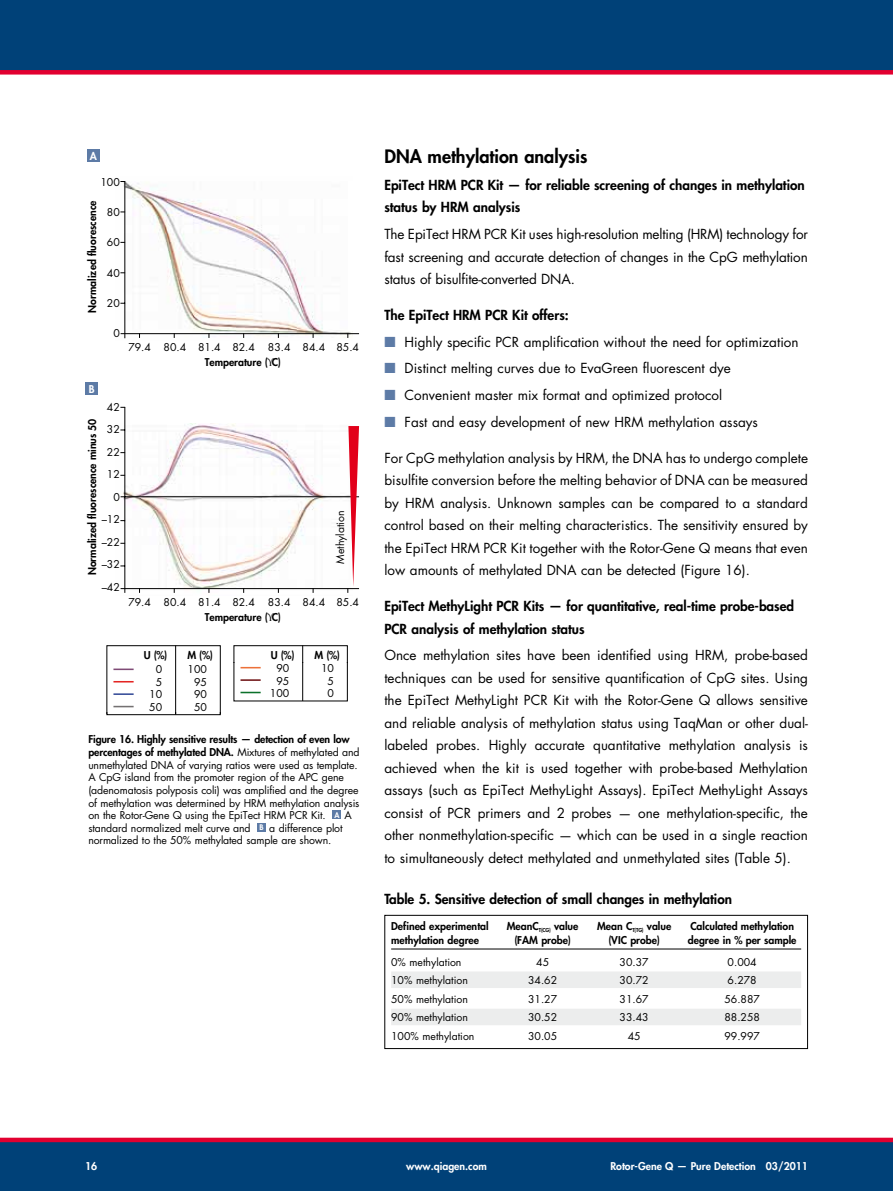
<style>
.page{position:relative;width:893px;height:1191px;background:#fff}
.page>*{position:absolute;margin:0;border:0;box-sizing:border-box;transform-origin:0 0}
.t1{font:800 18px "Futura";color:#000}
.t2{font:13.5px/22.5px "Futura";color:#000;text-align:justify}
.t3{font:800 13.5px/22.5px "Futura";color:#000}
.t4{font:10.5px/12.6px "Futura";letter-spacing:-.01em;color:#000;text-align:right}
.t5{font:800 10.5px "Futura";color:#000}
.t6{font:800 10.5px "Futura";color:#fff}
.s1{font-weight:800}
.s2{font-weight:800;font-size:7.5px;color:#fff}
.s3{color:#5d7ba6}
</style>
<div class="page">
<div style="left:0;top:0;width:893px;height:72px;background:#004178"></div>
<div style="left:0;top:1140px;width:893px;height:51px;background:#004178"></div>
<div style="left:0;top:70px;width:893px;height:5px;background:#e20030"></div>
<div style="left:0;top:1137px;width:893px;height:5px;background:#e20030"></div>
<div style="left:333px;top:810px;width:8px;height:9px;background:#5d7ba6"></div>
<div style="left:257px;top:823px;width:9px;height:8px;background:#5d7ba6"></div>
<div style="left:87px;top:149px;width:13px;height:13px;background:#5d7ba6"></div>
<div style="left:85px;top:382px;width:13px;height:13px;background:#5d7ba6"></div>
<hr style="left:391px;top:948px;width:410px;height:1px;background:#000">
<div style="left:391px;top:971px;width:410px;height:17px;background:#eceded"></div>
<div style="left:391px;top:1008px;width:410px;height:17px;background:#eceded"></div>
<div style="left:384px;top:915px;width:424px;height:134px;border:1px solid #000"></div>
<img style="left:120px;top:424px;width:227px;height:169px">
<hr style="left:121px;top:588px;width:238px;height:1px;background:#000">
<hr style="left:124px;top:407px;width:1px;height:186px;background:#000">
<hr style="left:121px;top:496px;width:238px;height:1px;background:#000">
<svg style="left:347px;top:426px;width:12px;height:167px"></svg>
<img style="left:120px;top:181px;width:232px;height:158px">
<hr style="left:121px;top:333px;width:238px;height:1px;background:#000">
<hr style="left:124px;top:181px;width:1px;height:157px;background:#000">
<div style="left:348px;top:181px;width:24px;height:149px;background:#fff"></div>
<svg style="left:106px;top:645px;width:115px;height:70px"></svg>
<svg style="left:233px;top:645px;width:115px;height:56px"></svg>
<hr style="left:241px;top:679px;width:20px;height:2px;background:#701416">
<hr style="left:241px;top:691px;width:20px;height:2px;background:#0c712b">
<hr style="left:302px;top:663px;width:1px;height:38px;background:#000">
<p class="t6" style="left:90px;top:149px;width:9px">A</p>
<p class="t4" style="left:101px;top:176px;width:21px">100</p>
<p class="t4" style="left:107px;top:206px;width:14px">80</p>
<p class="t4" style="left:107px;top:236px;width:14px">60</p>
<p class="t4" style="left:107px;top:266px;width:14px">40</p>
<p class="t4" style="left:107px;top:297px;width:14px">20</p>
<p class="t4" style="left:113px;top:327px;width:8px">0</p>
<p class="t5" style="left:86px;top:313px;width:113px;rotate:-90deg">Normalized fluorescence</p>
<p class="t4" style="left:128px;top:340px;width:24px">79.4</p>
<p class="t6" style="left:89px;top:382px;width:7px">B</p>
<p class="t4" style="left:102px;top:396px;width:20px;line-height:22.5px">42<br>32<br>22<br>12<br>0 –12 –22 –32 –42</p>
<p class="t5" style="left:86px;top:575px;width:158px;rotate:-90deg">Normalized fluorescence minus 50</p>
<p class="t4" style="left:128px;top:595px;width:24px">79.4</p>
<p class="t4" style="left:164px;top:340px;width:197px">80.4 81.4 82.4 83.4 84.4 85.4</p>
<p class="t5" style="left:205px;top:355px;width:78px">Temperature ( C)</p>
<p class="t4" style="left:334px;top:564px;width:55px;rotate:-90deg">Methylation</p>
<p class="t4" style="left:164px;top:595px;width:197px">80.4 81.4 82.4 83.4 84.4 85.4</p>
<p class="t5" style="left:271px;top:597px;width:25px">U (%)</p>
<p class="t5" style="left:315px;top:597px;width:27px">M (%)</p>
<p class="t5" style="left:205px;top:610px;width:78px">Temperature ( C)</p>
<p class="t5" style="left:187px;top:610px;width:27px">M (%)</p>
<p class="t5" style="left:144px;top:648px;width:25px">U (%)</p>
<p class="t5" style="left:187px;top:648px;width:27px">M (%)</p>
<p class="t5" style="left:271px;top:648px;width:25px">U (%)</p>
<p class="t5" style="left:315px;top:648px;width:27px">M (%)</p>
<p class="t4" style="left:270px;top:649px;width:21px">50<br>90<br>95<br>100</p>
<p class="t4" style="left:321px;top:649px;width:14px;text-align:left">50<br>10</p>
<p class="t4" style="left:143px;top:650px;width:21px">10<br>50<br>90<br>95<br>100</p>
<p class="t4" style="left:194px;top:650px;width:14px">90<br>50<br>10<br>5</p>
<p class="t4" style="left:321px;top:663px;width:14px;text-align:left;text-indent:-6px">10<br>95<br>90</p>
<p class="t4" style="left:194px;top:663px;width:14px;text-align:left;text-indent:-6px">10<br>95<br>90<br>50</p>
<p class="t4" style="left:201px;top:738px;width:8px">0</p>
<p class="t4" style="left:149px;top:675px;width:14px;text-align:justify;text-indent:6px">5<br>10<br>5</p>
<p class="t4" style="left:143px;top:726px;width:21px">95<br>100</p>
<p class="t4" style="left:276px;top:688px;width:8px">1</p>
<p class="t4" style="left:270px;top:726px;width:21px">95<br>100</p>
<p class="t4" style="left:88px;top:733px;width:273px;text-align:left"><span class="s1">Figure 16. Highly sensitive results — detection of even low percentages of methylated DNA.</span> Mixtures of methylated and unmethylated DNA of varying ratios were used as template.<br>A CpG island from the promoter region of the APC gene (adenomatosis polyposis coli) was amplified and the degree of methylation was determined by HRM methylation analysis on the Rotor-Gene Q using the EpiTect HRM PCR Kit. <span class="s2">A</span> A standard normalized melt curve and <span class="s2">B</span> a difference plot normalized to the 50% methylated sample are shown.</p>
<p class="t4" style="left:328px;top:738px;width:8px">0</p>
<h1 class="t1" style="left:384px;top:145px;width:204px">DNA methylation analysis</h1>
<p class="t3" style="left:384px;top:174px;width:422px">EpiTect HRM PCR Kit — for reliable screening of changes in methylation status by HRM analysis</p>
<p class="t2" style="left:384px;top:223px;width:425px">The EpiTect HRM PCR Kit uses high-resolution melting (HRM) technology for fast screening and accurate detection of changes in the CpG methylation status of bisulfite-converted DNA.</p>
<p class="t3" style="left:384px;top:304px;width:186px">The EpiTect HRM PCR Kit offers:</p>
<p class="t2" style="left:384px;top:331px;width:416px"><span class="s3">■</span> Highly specific PCR amplification without the need for optimization</p>
<p class="t2" style="left:384px;top:357px;width:348px"><span class="s3">■</span> Distinct melting curves due to EvaGreen fluorescent dye</p>
<p class="t2" style="left:384px;top:384px;width:339px"><span class="s3">■</span> Convenient master mix format and optimized protocol</p>
<p class="t2" style="left:384px;top:411px;width:375px"><span class="s3">■</span> Fast and easy development of new HRM methylation assays</p>
<p class="t2" style="left:384px;top:447px;width:425px">For CpG methylation analysis by HRM, the DNA has to undergo complete bisulfite conversion before the melting behavior of DNA can be measured by HRM analysis. Unknown samples can be compared to a standard control based on their melting characteristics. The sensitivity ensured by the EpiTect HRM PCR Kit together with the Rotor-Gene Q means that even low amounts of methylated DNA can be detected (Figure 16).</p>
<p class="t3" style="left:384px;top:595px;width:411px">EpiTect MethyLight PCR Kits — for quantitative, real-time probe-based<br>PCR analysis of methylation status</p>
<p class="t2" style="left:384px;top:644px;width:425px">Once methylation sites have been identified using HRM, probe-based techniques can be used for sensitive quantification of CpG sites. Using the EpiTect MethyLight PCR Kit with the Rotor-Gene Q allows sensitive and reliable analysis of methylation status using TaqMan or other dual&shy;labeled probes. Highly accurate quantitative methylation analysis is achieved when the kit is used together with probe-based Methylation assays (such as EpiTect MethyLight Assays). EpiTect MethyLight Assays consist of PCR primers and 2 probes — one methylation-specific, the other nonmethylation-specific — which can be used in a single reaction to simultaneously detect methylated and unmethylated sites (Table 5).</p>
<p class="t3" style="left:384px;top:888px;width:349px">Table 5. Sensitive detection of small changes in methylation</p>
<p class="t5" style="left:391px;top:919px;width:99px">Defined experimental</p>
<p class="t5" style="left:507px;top:919px;width:73px">MeanC<sub>T(CG)</sub> value</p>
<p class="t5" style="left:597px;top:919px;width:76px">Mean C<sub>T(TG)</sub> value</p>
<p class="t5" style="left:690px;top:919px;width:105px">Calculated methylation</p>
<p class="t5" style="left:391px;top:933px;width:89px">methylation degree</p>
<p class="t5" style="left:514px;top:933px;width:58px">(FAM probe)</p>
<p class="t5" style="left:608px;top:933px;width:53px">(VIC probe)</p>
<p class="t5" style="left:688px;top:933px;width:110px">degree in % per sample</p>
<p class="t4" style="left:391px;top:955px;width:72px">0% methylation</p>
<p class="t4" style="left:536px;top:955px;width:14px">45</p>
<p class="t4" style="left:620px;top:955px;width:31px">30.37</p>
<p class="t4" style="left:728px;top:955px;width:31px">0.004</p>
<p class="t4" style="left:391px;top:974px;width:78px">10% methylation</p>
<p class="t4" style="left:528px;top:974px;width:31px">34.62</p>
<p class="t4" style="left:620px;top:974px;width:31px">30.72</p>
<p class="t4" style="left:728px;top:974px;width:31px">6.278</p>
<p class="t4" style="left:391px;top:992px;width:78px">50% methylation</p>
<p class="t4" style="left:528px;top:992px;width:31px">31.27</p>
<p class="t4" style="left:620px;top:992px;width:31px">31.67</p>
<p class="t4" style="left:724px;top:992px;width:37px">56.887</p>
<p class="t4" style="left:391px;top:1011px;width:78px">90% methylation</p>
<p class="t4" style="left:528px;top:1011px;width:31px">30.52</p>
<p class="t4" style="left:620px;top:1011px;width:31px">33.43</p>
<p class="t4" style="left:724px;top:1011px;width:37px">88.258</p>
<p class="t4" style="left:391px;top:1030px;width:85px">100% methylation</p>
<p class="t4" style="left:528px;top:1030px;width:31px">30.05</p>
<p class="t4" style="left:628px;top:1030px;width:14px">45</p>
<p class="t4" style="left:724px;top:1030px;width:37px">99.997</p>
<p class="t6" style="left:85px;top:1160px;width:14px">16</p>
<p class="t6" style="left:406px;top:1160px;width:82px">www.qiagen.com</p>
<p class="t6" style="left:610px;top:1160px;width:199px">Rotor-Gene Q — Pure Detection 03/2011</p>
</div>
